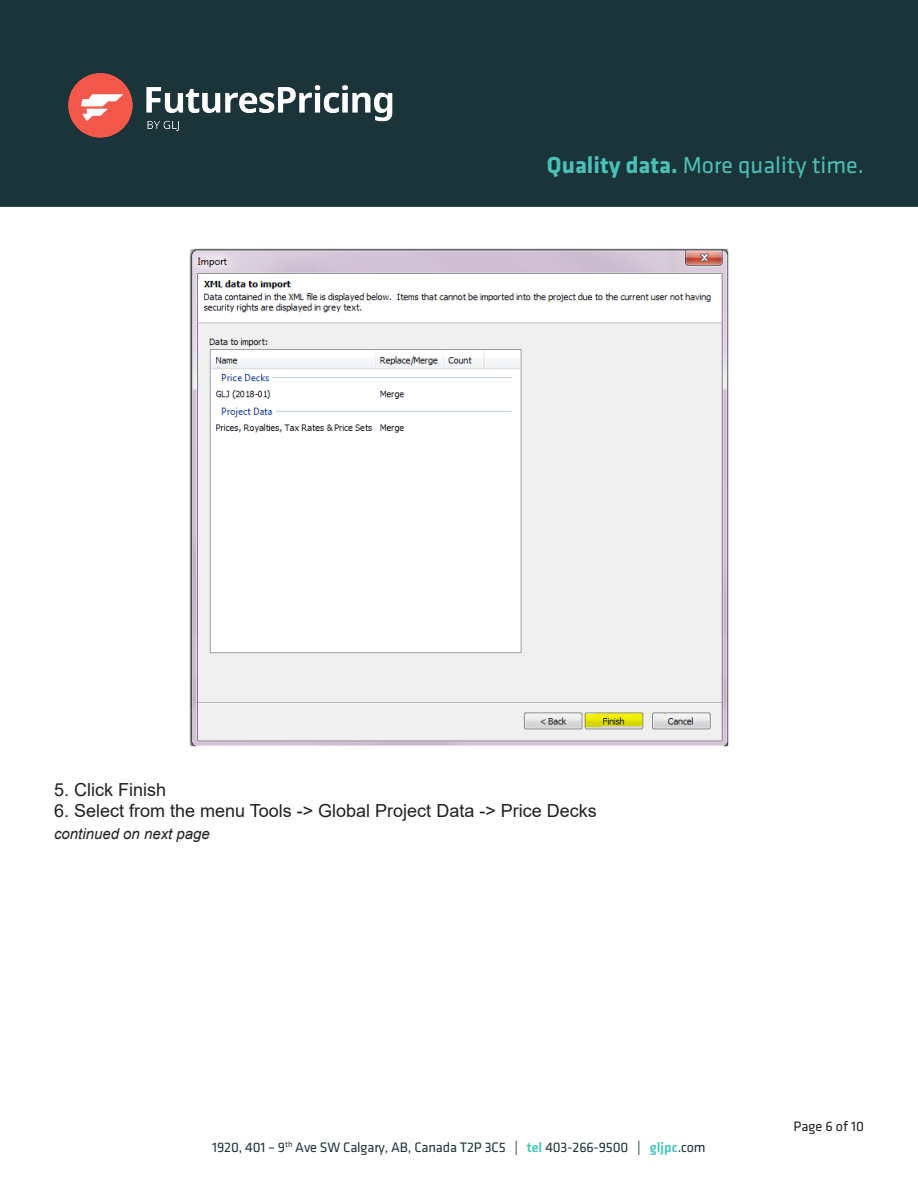
<style>
.page{position:relative;width:918px;height:1188px;background:#fff}
.page>*{position:absolute;margin:0;border:0;box-sizing:border-box;transform-origin:0 0}
.t1{font:24px "Klavika";color:#4bc0b6}
.t2{font:18px "Arial";color:#231f20}
.t3{font:italic 15px "Arial";color:#231f20}
.t4{font:14.25px "Klavika";letter-spacing:-.01em;color:#1e353a}
.t5{font:14.25px "Klavika";color:#231f20}
.s1{font-weight:700}
.s2{font-weight:500;color:#43c9bc}
</style>
<div class="page">
<div style="left:0;top:0;width:918px;height:207px;background:#1a3439;border:2px solid #1a3439"></div>
<img style="left:68px;top:73px;width:325px;height:65px">
<img style="left:189px;top:248px;width:540px;height:498px">
<h1 class="t1" style="left:547px;top:152px;width:319px"><span class="s1">Quality data.</span> More quality time.</h1>
<p class="t2" style="left:54px;top:777px;width:114px">5. Click Finish</p>
<p class="t2" style="left:54px;top:798px;width:544px">6. Select from the menu Tools -&gt; Global Project Data -&gt; Price Decks</p>
<p class="t3" style="left:54px;top:824px;width:157px">continued on next page</p>
<p class="t4" style="left:212px;top:1139px;width:495px">1920, 401 – 9<sup>th</sup> Ave SW Calgary, AB, Canada T2P 3C5 | <span class="s2">tel</span> 403-266-9500 | <span class="s2">gljpc</span>.com</p>
<p class="t5" style="left:794px;top:1119px;width:72px">Page 6 of 10</p>
</div>
